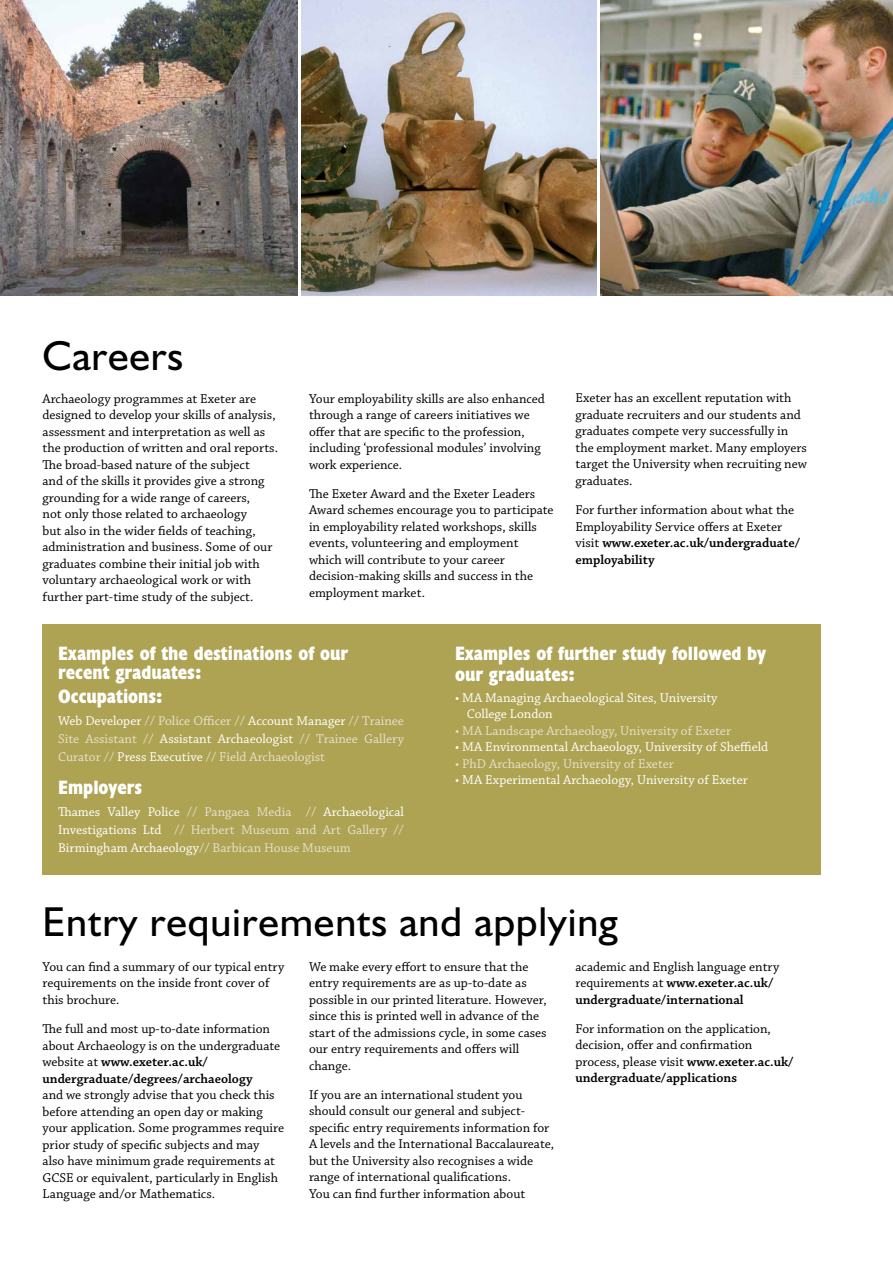
<style>
.page{position:relative;width:893px;height:1263px;background:#fff}
.page>*{position:absolute;margin:0;border:0;box-sizing:border-box;transform-origin:0 0}
.t1{font:42px "Humanist 521 BT";letter-spacing:.02em;color:#000}
.t2{font:700 condensed 19.5px/19.5px "Humanist 521 BT Xtra";color:#fff}
.t3{font:13.5px/16.5px "Chaparral Pro";color:#000}
.t4{font:13.5px/18px "Chaparral Pro";color:#fff;text-align:justify}
.t5{font:13.5px/18px "Chaparral Pro";color:#e5e0ca;text-align:justify}
.s1{font-weight:600}
.s2{color:#fff}
.s3{color:#e5e0ca}
</style>
<div class="page">
<div style="left:43px;top:624px;width:778px;height:251px;background:#aea353"></div>
<img style="left:0;top:0;width:297px;height:295px">
<img style="left:301px;top:0;width:296px;height:295px">
<img style="left:601px;top:0;width:292px;height:295px">
<h1 class="t1" style="left:43px;top:330px;width:142px">Careers</h1>
<p class="t3" style="left:43px;top:391px;width:237px">Archaeology programmes at Exeter are designed to develop your skills of analysis, assessment and interpretation as well as the production of written and oral reports.<br>The broad-based nature of the subject<br>and of the skills it provides give a strong grounding for a wide range of careers,<br>not only those related to archaeology<br>but also in the wider fields of teaching, administration and business. Some of our graduates combine their initial job with voluntary archaeological work or with further part-time study of the subject.</p>
<p class="t3" style="left:309px;top:390px;width:237px">Your employability skills are also enhanced through a range of careers initiatives we offer that are specific to the profession, including ‘professional modules’ involving work experience.</p>
<p class="t3" style="left:309px;top:486px;width:246px">The Exeter Award and the Exeter Leaders Award schemes encourage you to participate in employability related workshops, skills events, volunteering and employment which will contribute to your career decision-making skills and success in the employment market.</p>
<p class="t3" style="left:575px;top:390px;width:233px">Exeter has an excellent reputation with graduate recruiters and our students and graduates compete very successfully in the employment market. Many employers target the University when recruiting new graduates.</p>
<p class="t3" style="left:575px;top:502px;width:226px">For further information about what the Employability Service offers at Exeter visit <span class="s1">www.exeter.ac.uk/undergraduate/ employability</span></p>
<h2 class="t2" style="left:58px;top:643px;width:292px">Examples of the destinations of our recent graduates:</h2>
<h2 class="t2" style="left:58px;top:686px;width:106px">Occupations:</h2>
<p class="t5" style="left:58px;top:712px;width:347px"><span class="s2">Web Developer</span> // Police Officer // <span class="s2">Account Manager</span> // Trainee Site Assistant // <span class="s2">Assistant Archaeologist</span> // Trainee Gallery Curator // <span class="s2">Press Executive</span> // Field Archaeologist</p>
<h2 class="t2" style="left:58px;top:777px;width:86px">Employers</h2>
<p class="t4" style="left:58px;top:803px;width:347px">Thames Valley Police <span class="s3">// Pangaea Media //</span> Archaeological Investigations Ltd <span class="s3">// Herbert Museum and Art Gallery // </span>Birmingham Archaeology<span class="s3">// Barbican House Museum</span></p>
<h2 class="t2" style="left:455px;top:642px;width:313px;line-height:21px">Examples of further study followed by our graduates:</h2>
<p class="t4" style="left:467px;top:689px;width:252px;line-height:16.5px;text-indent:-12px">• MA Managing Archaeological Sites, University<br>College London</p>
<p class="t5" style="left:455px;top:722px;width:278px">• MA Landscape Archaeology, University of Exeter</p>
<p class="t4" style="left:455px;top:738px;width:315px">• MA Environmental Archaeology, University of Sheffield</p>
<p class="t5" style="left:455px;top:755px;width:220px">• PhD Archaeology, University of Exeter</p>
<p class="t4" style="left:455px;top:771px;width:294px">• MA Experimental Archaeology, University of Exeter</p>
<h1 class="t1" style="left:43px;top:896px;width:577px">Entry requirements and applying</h1>
<p class="t3" style="left:43px;top:959px;width:243px">You can find a summary of our typical entry requirements on the inside front cover of this brochure.</p>
<p class="t3" style="left:43px;top:1021px;width:239px">The full and most up-to-date information about Archaeology is on the undergraduate website at <span class="s1">www.exeter.ac.uk/ undergraduate/degrees/archaeology</span></p>
<p class="t3" style="left:43px;top:1087px;width:243px">and we strongly advise that you check this before attending an open day or making your application. Some programmes require prior study of specific subjects and may also have minimum grade requirements at GCSE or equivalent, particularly in English Language and/or Mathematics.</p>
<p class="t3" style="left:309px;top:959px;width:239px">We make every effort to ensure that the entry requirements are as up-to-date as possible in our printed literature. However, since this is printed well in advance of the start of the admissions cycle, in some cases our entry requirements and offers will change.</p>
<p class="t3" style="left:309px;top:1087px;width:247px">If you are an international student you should consult our general and subject&shy;specific entry requirements information for A levels and the International Baccalaureate, but the University also recognises a wide range of international qualifications.<br>You can find further information about</p>
<p class="t3" style="left:575px;top:959px;width:205px">academic and English language entry requirements at <span class="s1">www.exeter.ac.uk/ undergraduate/international</span></p>
<p class="t3" style="left:575px;top:1021px;width:220px">For information on the application, decision, offer and confirmation process, please visit <span class="s1">www.exeter.ac.uk/ undergraduate/applications</span></p>
</div>
